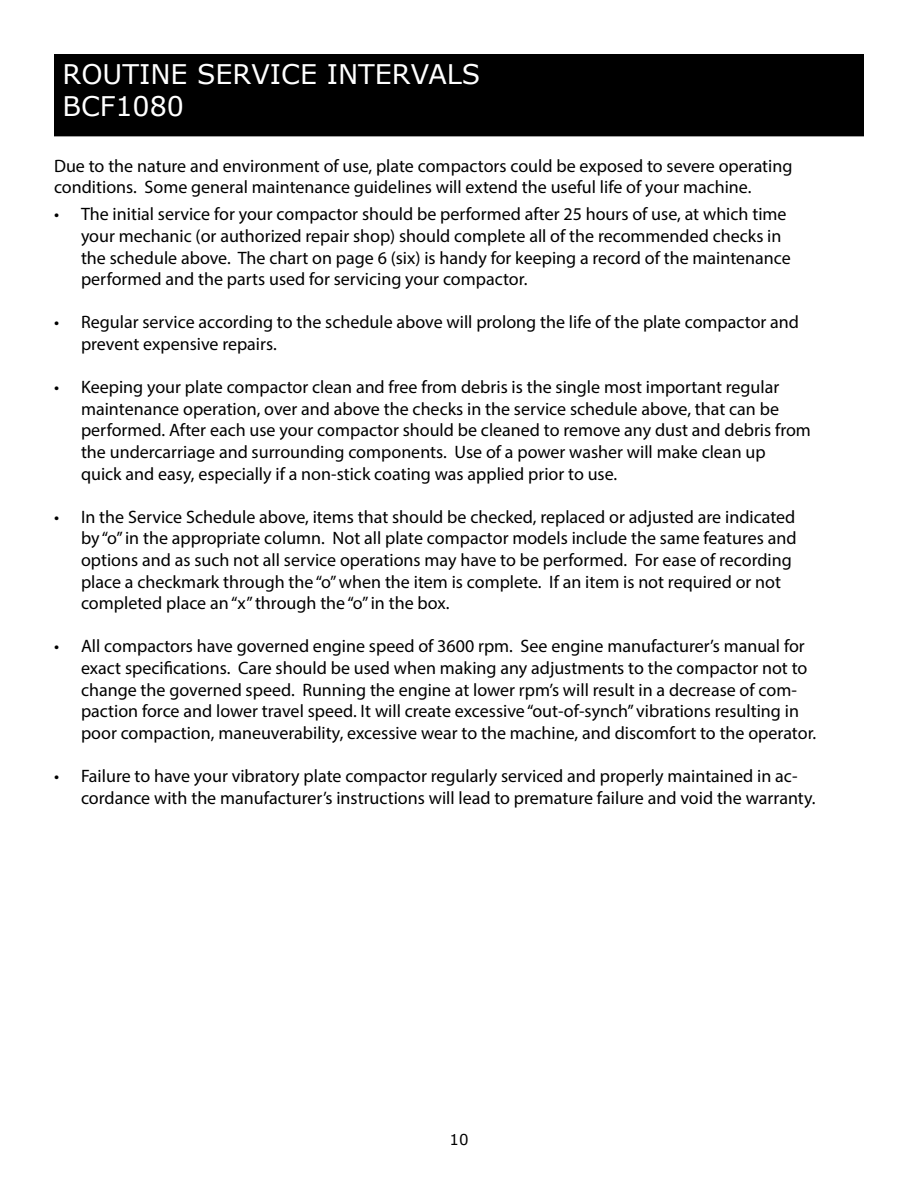
<style>
.page{position:relative;width:918px;height:1188px;background:#fff}
.page>*{position:absolute;margin:0;border:0;box-sizing:border-box;transform-origin:0 0}
.t1{font:27px/32.4px "Verdana";color:#fff}
.t2{font:18px/21.6px "Myriad Pro";color:#000}
.t3{font:15px "Verdana";color:#000}
</style>
<div class="page">
<div style="left:55px;top:55px;width:808px;height:81px;background:#000"></div>
<div style="left:54px;top:54px;width:810px;height:82px;border:2px solid #000"></div>
<h1 class="t1" style="left:63px;top:58px;width:419px">ROUTINE SERVICE INTERVALS<br>BCF1080</h1>
<p class="t2" style="left:54px;top:155px;width:740px">Due to the nature and environment of use, plate compactors could be exposed to severe operating conditions. Some general maintenance guidelines will extend the useful life of your machine.</p>
<p class="t2" style="left:54px;top:203px;width:7px">•</p>
<p class="t2" style="left:81px;top:203px;width:711px">The initial service for your compactor should be performed after 25 hours of use, at which time your mechanic (or authorized repair shop) should complete all of the recommended checks in the schedule above. The chart on page 6 (six) is handy for keeping a record of the maintenance performed and the parts used for servicing your compactor.</p>
<p class="t2" style="left:81px;top:311px;width:720px">Regular service according to the schedule above will prolong the life of the plate compactor and prevent expensive repairs.</p>
<p class="t2" style="left:81px;top:376px;width:731px">Keeping your plate compactor clean and free from debris is the single most important regular maintenance operation, over and above the checks in the service schedule above, that can be performed. After each use your compactor should be cleaned to remove any dust and debris from the undercarriage and surrounding components. Use of a power washer will make clean up<br>quick and easy, especially if a non-stick coating was applied prior to use.</p>
<p class="t2" style="left:81px;top:506px;width:717px">In the Service Schedule above, items that should be checked, replaced or adjusted are indicated by “o” in the appropriate column. Not all plate compactor models include the same features and options and as such not all service operations may have to be performed. For ease of recording place a checkmark through the “o” when the item is complete. If an item is not required or not completed place an “x” through the “o” in the box.</p>
<p class="t2" style="left:81px;top:635px;width:737px">All compactors have governed engine speed of 3600 rpm. See engine manufacturer’s manual for exact specifications. Care should be used when making any adjustments to the compactor not to change the governed speed. Running the engine at lower rpm’s will result in a decrease of com&shy;paction force and lower travel speed. It will create excessive “out-of-synch” vibrations resulting in poor compaction, maneuverability, excessive wear to the machine, and discomfort to the operator.</p>
<p class="t2" style="left:81px;top:765px;width:736px">Failure to have your vibratory plate compactor regularly serviced and properly maintained in ac&shy;cordance with the manufacturer’s instructions will lead to premature failure and void the warranty.</p>
<p class="t2" style="left:54px;top:311px;width:7px">•</p>
<p class="t2" style="left:54px;top:376px;width:7px">•</p>
<p class="t2" style="left:54px;top:506px;width:7px">•</p>
<p class="t2" style="left:54px;top:635px;width:7px">•</p>
<p class="t2" style="left:54px;top:765px;width:7px">•</p>
<p class="t3" style="left:449px;top:1130px;width:21px">10</p>
</div>
